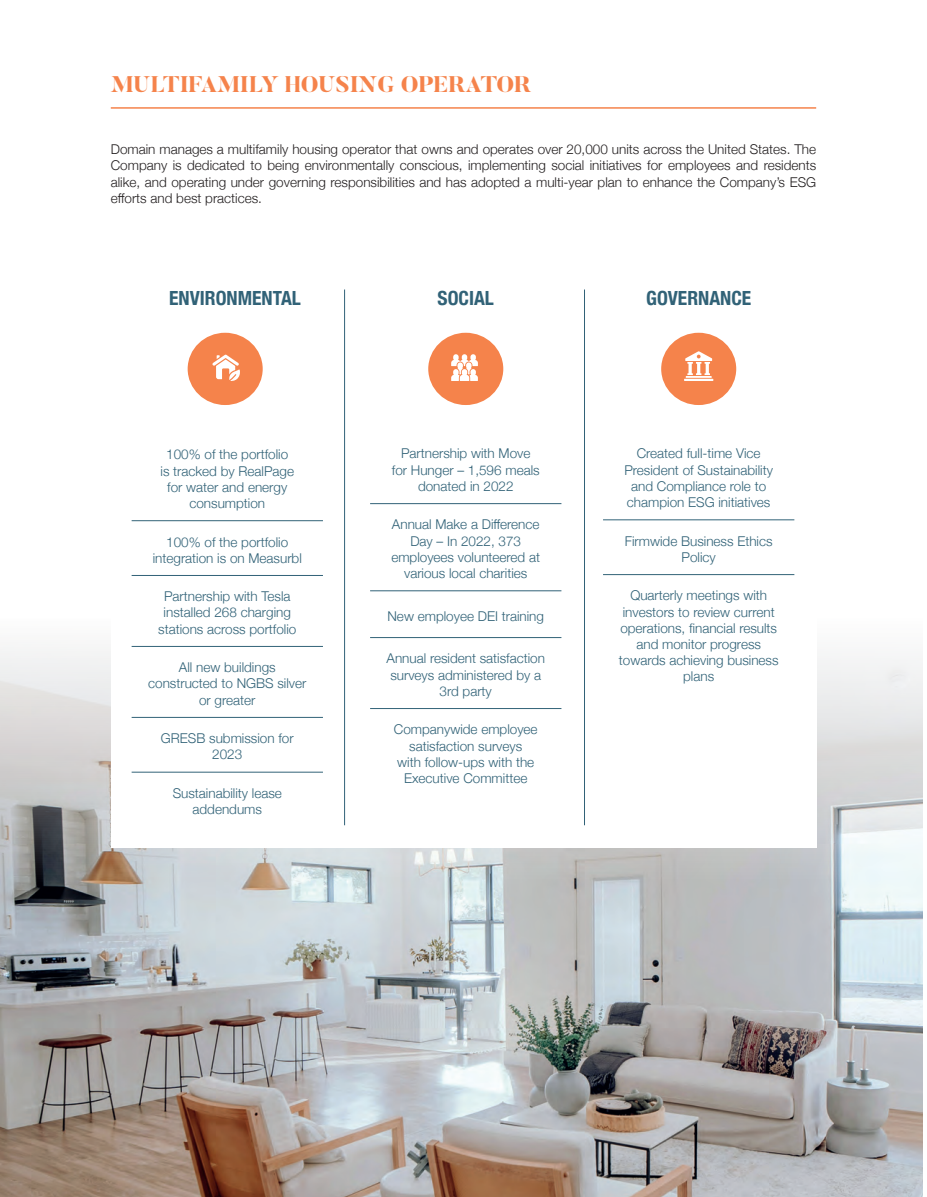
<style>
.page{position:relative;width:927px;height:1197px;background:#fff}
.page>*{position:absolute;margin:0;border:0;box-sizing:border-box;transform-origin:0 0}
.t1{font:800 22.5px "Butler";color:#f5834b}
.t2{font:700 condensed 19.5px "Helvetica Neue";color:#316277}
.t3{font:300 13.5px/16.2px "Helvetica Neue";color:#316277;text-align:center}
.t4{font:300 13.5px/16.5px "Helvetica Neue";color:#231f20;text-align:justify}
</style>
<div class="page">
<img style="left:0;top:647px;width:922px;height:550px">
<div style="left:111px;top:214px;width:705px;height:634px;background:#fff"></div>
<hr style="left:132px;top:520px;width:191px;height:1px;background:#316277">
<hr style="left:132px;top:575px;width:191px;height:1px;background:#316277">
<hr style="left:132px;top:646px;width:191px;height:1px;background:#316277">
<hr style="left:132px;top:717px;width:191px;height:1px;background:#316277">
<hr style="left:132px;top:772px;width:191px;height:1px;background:#316277">
<hr style="left:370px;top:503px;width:191px;height:1px;background:#316277">
<hr style="left:370px;top:591px;width:191px;height:1px;background:#316277">
<hr style="left:370px;top:637px;width:191px;height:1px;background:#316277">
<hr style="left:370px;top:708px;width:191px;height:1px;background:#316277">
<hr style="left:603px;top:520px;width:191px;height:1px;background:#316277">
<hr style="left:603px;top:574px;width:191px;height:1px;background:#316277">
<div style="left:188px;top:333px;width:75px;height:72px;background:#f5834b;border-radius:50%"></div>
<div style="left:428px;top:333px;width:75px;height:72px;background:#f5834b;border-radius:50%"></div>
<div style="left:661px;top:333px;width:75px;height:72px;background:#f5834b;border-radius:50%"></div>
<hr style="left:344px;top:290px;width:1px;height:535px;background:#316277">
<hr style="left:584px;top:290px;width:1px;height:535px;background:#316277">
<hr style="left:111px;top:107px;width:705px;height:2px;background:#f5834b">
<svg style="left:212px;top:355px;width:28px;height:26px"></svg>
<svg style="left:451px;top:354px;width:27px;height:27px"></svg>
<hr style="left:684px;top:379px;width:29px;height:2px;background:#fff">
<svg style="left:685px;top:351px;width:27px;height:27px"></svg>
<svg style="left:0;top:1192px;width:5px;height:5px"></svg>
<h1 class="t1" style="left:111px;top:70px;width:422px">MULTIFAMILY HOUSING OPERATOR</h1>
<p class="t4" style="left:111px;top:140px;width:707px">Domain manages a multifamily housing operator that owns and operates over 20,000 units across the United States. The Company is dedicated to being environmentally conscious, implementing social initiatives for employees and residents alike, and operating under governing responsibilities and has adopted a multi-year plan to enhance the Company’s ESG efforts and best practices.</p>
<h2 class="t2" style="left:169px;top:282px;width:133px">ENVIRONMENTAL</h2>
<h2 class="t2" style="left:438px;top:282px;width:58px">SOCIAL</h2>
<h2 class="t2" style="left:646px;top:282px;width:107px">GOVERNANCE</h2>
<p class="t3" style="left:161px;top:445px;width:135px">100% of the portfolio is tracked by RealPage for water and energy consumption</p>
<p class="t3" style="left:153px;top:533px;width:151px">100% of the portfolio integration is on Measurbl</p>
<p class="t3" style="left:158px;top:587px;width:140px">Partnership with Tesla installed 268 charging stations across portfolio</p>
<p class="t3" style="left:148px;top:658px;width:160px">All new buildings constructed to NGBS silver or greater</p>
<p class="t3" style="left:161px;top:729px;width:134px">GRESB submission for<br>2023</p>
<p class="t3" style="left:173px;top:784px;width:111px">Sustainability lease addendums</p>
<p class="t3" style="left:392px;top:445px;width:149px">Partnership with Move for Hunger – 1,596 meals donated in 2022</p>
<p class="t3" style="left:391px;top:516px;width:150px">Annual Make a Difference<br>Day – In 2022, 373 employees volunteered at various local charities</p>
<p class="t3" style="left:387px;top:607px;width:158px">New employee DEI training</p>
<p class="t3" style="left:387px;top:650px;width:160px">Annual resident satisfaction surveys administered by a<br>3rd party</p>
<p class="t3" style="left:394px;top:720px;width:145px">Companywide employee satisfaction surveys<br>with follow-ups with the<br>Executive Committee</p>
<p class="t3" style="left:624px;top:445px;width:150px">Created full-time Vice<br>President of Sustainability and Compliance role to champion ESG initiatives</p>
<p class="t3" style="left:625px;top:532px;width:149px">Firmwide Business Ethics<br>Policy</p>
<p class="t3" style="left:619px;top:587px;width:161px">Quarterly meetings with investors to review current operations, financial results and monitor progress towards achieving business plans</p>
</div>
